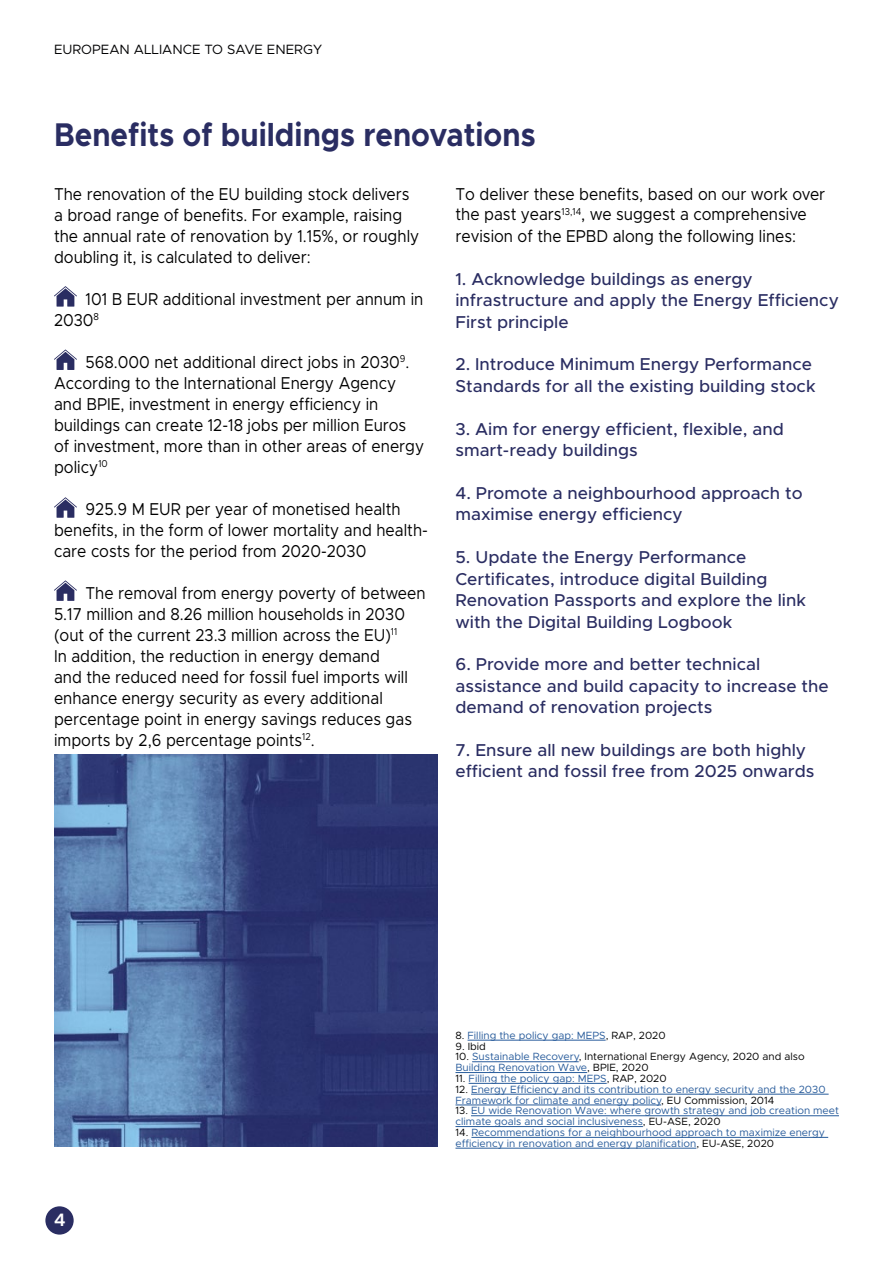
<style>
.page{position:relative;width:893px;height:1263px;background:#fff}
.page>*{position:absolute;margin:0;border:0;box-sizing:border-box;transform-origin:0 0}
.t1{font:700 33px "Metropolis";color:#2a2d62;scale:.9 1}
.t2{font:600 18px "Metropolis";color:#fff}
.t3{font:17.25px/21px "Metropolis";color:#000;scale:.9 1}
.t4{font:500 17.25px/21.5px "Metropolis";color:#2a2d62}
.t5{font:13.5px "Metropolis";color:#020203}
.t6{font:10.5px/10.8px "Metropolis";color:#275b9b}
.t7{font:10.5px/10.8px "Metropolis";color:#000}
.s1{color:#000}
.s2{color:#275b9b}
</style>
<div class="page">
<div style="left:45px;top:1206px;width:29px;height:28px;background:#2a2d62;border-radius:50%"></div>
<hr style="left:468px;top:1040px;width:138px;height:1px;background:#275b9b">
<hr style="left:472px;top:1061px;width:107px;height:1px;background:#275b9b">
<hr style="left:455px;top:1072px;width:132px;height:1px;background:#275b9b">
<hr style="left:469px;top:1083px;width:138px;height:1px;background:#275b9b">
<hr style="left:471px;top:1094px;width:358px;height:1px;background:#275b9b">
<hr style="left:455px;top:1105px;width:206px;height:1px;background:#275b9b">
<hr style="left:471px;top:1115px;width:368px;height:1px;background:#275b9b">
<hr style="left:455px;top:1126px;width:188px;height:1px;background:#275b9b">
<hr style="left:471px;top:1137px;width:357px;height:1px;background:#275b9b">
<hr style="left:455px;top:1148px;width:241px;height:1px;background:#275b9b">
<img style="left:54px;top:755px;width:383px;height:392px">
<svg style="left:54px;top:286px;width:23px;height:21px"></svg>
<svg style="left:54px;top:349px;width:23px;height:21px"></svg>
<svg style="left:54px;top:497px;width:23px;height:21px"></svg>
<svg style="left:54px;top:580px;width:23px;height:21px"></svg>
<p class="t5" style="left:54px;top:41px;width:270px">EUROPEAN ALLIANCE TO SAVE ENERGY</p>
<h1 class="t1" style="left:54px;top:114px;width:537px">Benefits of buildings renovations</h1>
<p class="t3" style="left:54px;top:183px;width:407px">The renovation of the EU building stock delivers a broad range of benefits. For example, raising the annual rate of renovation by 1.15%, or roughly doubling it, is calculated to deliver:</p>
<p class="t3" style="left:54px;top:288px;width:412px;text-indent:32px">101 B EUR additional investment per annum in<br>2030<sup>8</sup></p>
<p class="t3" style="left:54px;top:351px;width:413px;text-indent:32px">568.000 net additional direct jobs in 2030<sup>9</sup>.<br>According to the International Energy Agency and BPIE, investment in energy efficiency in buildings can create 12-18 jobs per million Euros of investment, more than in other areas of energy policy<sup>10</sup></p>
<p class="t3" style="left:54px;top:498px;width:417px;text-indent:32px">925.9 M EUR per year of monetised health benefits, in the form of lower mortality and health&shy;care costs for the period from 2020-2030</p>
<p class="t3" style="left:54px;top:582px;width:414px;text-indent:32px">The removal from energy poverty of between 5.17 million and 8.26 million households in 2030 (out of the current 23.3 million across the EU)<sup>11<br></sup>In addition, the reduction in energy demand<br>and the reduced need for fossil fuel imports will enhance energy security as every additional percentage point in energy savings reduces gas imports by 2,6 percentage points<sup>12</sup>.</p>
<p class="t3" style="left:455px;top:183px;width:412px">To deliver these benefits, based on our work over the past years<sup>13,14</sup>, we suggest a comprehensive revision of the EPBD along the following lines:</p>
<p class="t4" style="left:455px;top:268px;width:385px">1. Acknowledge buildings as energy infrastructure and apply the Energy Efficiency<br>First principle</p>
<p class="t4" style="left:455px;top:354px;width:361px">2. Introduce Minimum Energy Performance<br>Standards for all the existing building stock</p>
<p class="t4" style="left:455px;top:418px;width:330px">3. Aim for energy efficient, flexible, and smart-ready buildings</p>
<p class="t4" style="left:455px;top:482px;width:349px">4. Promote a neighbourhood approach to maximise energy efficiency</p>
<p class="t4" style="left:455px;top:546px;width:352px">5. Update the Energy Performance Certificates, introduce digital Building Renovation Passports and explore the link with the Digital Building Logbook</p>
<p class="t4" style="left:455px;top:654px;width:375px">6. Provide more and better technical assistance and build capacity to increase the demand of renovation projects</p>
<p class="t4" style="left:455px;top:739px;width:360px">7. Ensure all new buildings are both highly efficient and fossil free from 2025 onwards</p>
<p class="t2" style="left:54px;top:1209px;width:13px">4</p>
<p class="t6" style="left:455px;top:1030px;width:212px"><span class="s1">8.</span> Filling the policy gap: MEPS<span class="s1">, RAP, 2020</span></p>
<p class="t7" style="left:455px;top:1040px;width:32px">9. Ibid</p>
<p class="t7" style="left:455px;top:1051px;width:351px">10. <span class="s2">Sustainable Recovery</span>, International Energy Agency, 2020 and also<br><span class="s2">Building Renovation Wave</span>, BPIE, 2020</p>
<p class="t6" style="left:455px;top:1073px;width:213px"><span class="s1">11.</span> Filling the policy gap: MEPS<span class="s1">, RAP, 2020</span></p>
<p class="t6" style="left:455px;top:1084px;width:372px"><span class="s1">12.</span> Energy Efficiency and its contribution to energy security and the 2030<br>Framework for climate and energy policy<span class="s1">, EU Commission, 2014</span></p>
<p class="t6" style="left:455px;top:1105px;width:385px"><span class="s1">13.</span> EU wide Renovation Wave: where growth strategy and job creation meet climate goals and social inclusiveness<span class="s1">, EU-ASE, 2020</span></p>
<p class="t6" style="left:455px;top:1127px;width:371px"><span class="s1">14.</span> Recommendations for a neighbourhood approach to maximize energy efficiency in renovation and energy planification<span class="s1">, EU-ASE, 2020</span></p>
</div>
